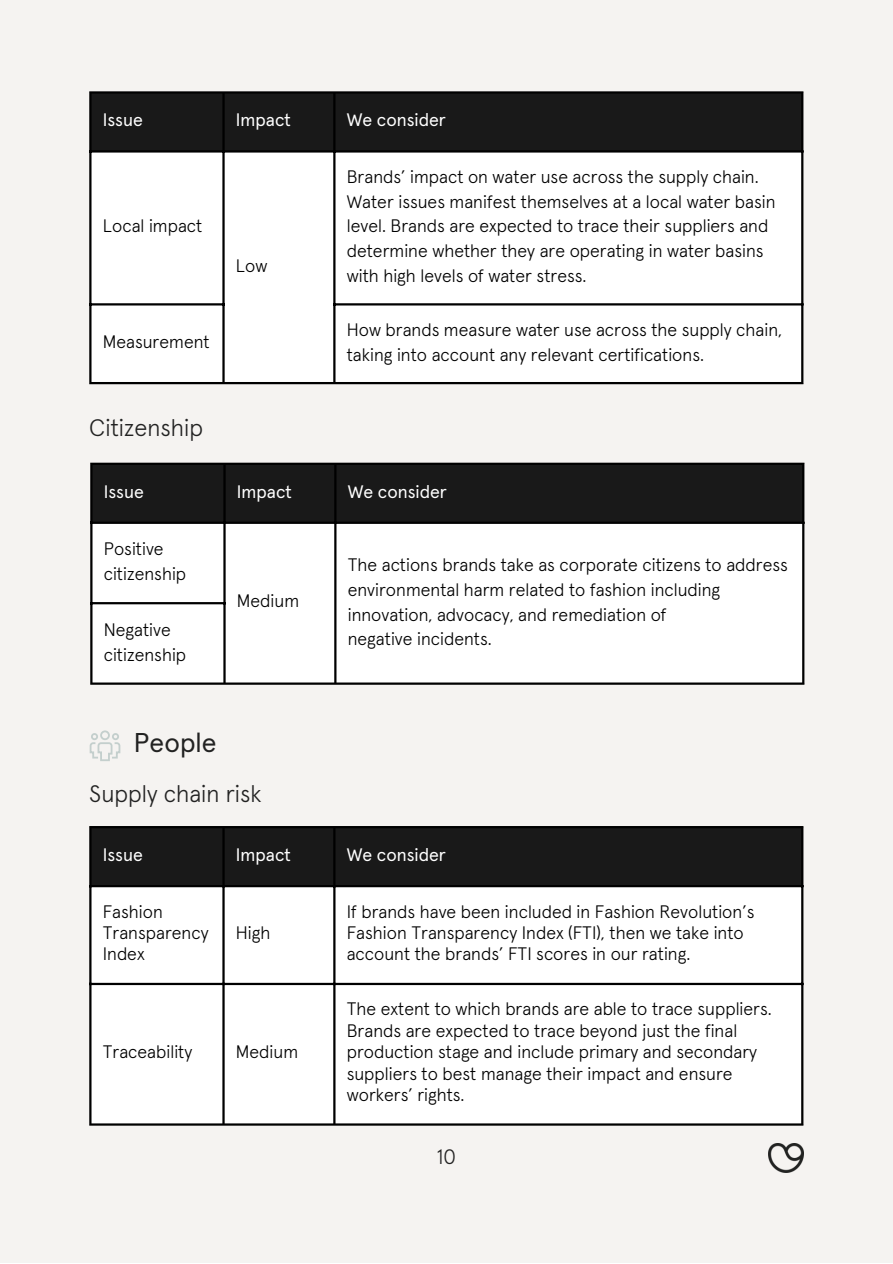
<style>
.page{position:relative;width:893px;height:1264px;background:#fff}
.page>*{position:absolute;margin:0;border:0;box-sizing:border-box;transform-origin:0 0}
.t1{font:27px "Apercu Pro";color:#222}
.t2{font:300 24px "Apercu Pro";color:#222}
.t3{font:300 21px "Apercu Pro";color:#222}
.t4{font:300 18px/24.8px "Apercu Pro";color:#000}
.t5{font:18px "Apercu Pro";color:#fff}
</style>
<div class="page">
<div style="left:0;top:0;width:892px;height:1262px;background:#f5f3f1"></div>
<div style="left:91px;top:828px;width:710px;height:57px;background:#191919"></div>
<div style="left:91px;top:887px;width:710px;height:236px;background:#fff"></div>
<hr style="left:89px;top:828px;width:2px;height:295px;background:#000">
<hr style="left:222px;top:828px;width:3px;height:295px;background:#000">
<hr style="left:333px;top:828px;width:2px;height:295px;background:#000">
<hr style="left:801px;top:828px;width:2px;height:295px;background:#000">
<hr style="left:89px;top:826px;width:714px;height:2px;background:#000">
<hr style="left:89px;top:885px;width:714px;height:2px;background:#000">
<hr style="left:89px;top:982px;width:714px;height:3px;background:#000">
<hr style="left:89px;top:1123px;width:714px;height:2px;background:#000">
<div style="left:91px;top:733px;width:7px;height:7px;border:2px solid #c4cfcd;border-radius:50%"></div>
<div style="left:112px;top:733px;width:7px;height:7px;border:2px solid #c4cfcd;border-radius:50%"></div>
<div style="left:100px;top:730px;width:10px;height:10px;border:2px solid #c4cfcd;border-radius:50%"></div>
<svg style="left:89px;top:742px;width:32px;height:19px"></svg>
<img style="left:768px;top:1143px;width:35px;height:29px">
<div style="left:92px;top:465px;width:710px;height:56px;background:#191919"></div>
<div style="left:92px;top:524px;width:710px;height:158px;background:#fff"></div>
<hr style="left:90px;top:465px;width:2px;height:217px;background:#000">
<hr style="left:223px;top:465px;width:2px;height:217px;background:#000">
<hr style="left:334px;top:465px;width:2px;height:217px;background:#000">
<hr style="left:802px;top:465px;width:2px;height:217px;background:#000">
<hr style="left:90px;top:462px;width:714px;height:3px;background:#000">
<hr style="left:90px;top:521px;width:714px;height:3px;background:#000">
<hr style="left:90px;top:602px;width:135px;height:2px;background:#000">
<hr style="left:90px;top:682px;width:714px;height:2px;background:#000">
<div style="left:91px;top:94px;width:710px;height:56px;background:#191919"></div>
<div style="left:91px;top:152px;width:710px;height:230px;background:#fff"></div>
<hr style="left:89px;top:94px;width:2px;height:288px;background:#000">
<hr style="left:222px;top:94px;width:3px;height:288px;background:#000">
<hr style="left:333px;top:94px;width:2px;height:288px;background:#000">
<hr style="left:801px;top:94px;width:2px;height:288px;background:#000">
<hr style="left:89px;top:91px;width:714px;height:3px;background:#000">
<hr style="left:89px;top:150px;width:714px;height:2px;background:#000">
<hr style="left:89px;top:303px;width:136px;height:2px;background:#000">
<hr style="left:333px;top:303px;width:470px;height:2px;background:#000">
<hr style="left:89px;top:382px;width:714px;height:2px;background:#000">
<p class="t5" style="left:103px;top:112px;width:42px">Issue</p>
<p class="t5" style="left:236px;top:112px;width:56px">Impact</p>
<p class="t5" style="left:347px;top:112px;width:101px">We consider</p>
<p class="t4" style="left:103px;top:215px;width:101px">Local impact</p>
<p class="t4" style="left:103px;top:331px;width:108px">Measurement</p>
<p class="t2" style="left:89px;top:416px;width:115px">Citizenship</p>
<p class="t4" style="left:236px;top:254px;width:33px">Low</p>
<p class="t4" style="left:347px;top:165px;width:430px">Brands’ impact on water use across the supply chain.<br>Water issues manifest themselves at a local water basin level. Brands are expected to trace their suppliers and determine whether they are operating in water basins with high levels of water stress.</p>
<p class="t4" style="left:347px;top:318px;width:437px">How brands measure water use across the supply chain, taking into account any relevant certifications.</p>
<p class="t5" style="left:104px;top:483px;width:42px">Issue</p>
<p class="t5" style="left:237px;top:483px;width:56px">Impact</p>
<p class="t5" style="left:348px;top:483px;width:101px">We consider</p>
<p class="t4" style="left:104px;top:538px;width:84px">Positive citizenship</p>
<p class="t4" style="left:104px;top:618px;width:84px">Negative citizenship</p>
<p class="t4" style="left:237px;top:589px;width:64px">Medium</p>
<p class="t1" style="left:134px;top:730px;width:84px">People</p>
<p class="t2" style="left:89px;top:782px;width:173px">Supply chain risk</p>
<p class="t4" style="left:348px;top:553px;width:441px">The actions brands take as corporate citizens to address environmental harm related to fashion including innovation, advocacy, and remediation of</p>
<p class="t4" style="left:348px;top:627px;width:146px">negative incidents.</p>
<p class="t5" style="left:103px;top:846px;width:42px">Issue</p>
<p class="t5" style="left:236px;top:846px;width:56px">Impact</p>
<p class="t5" style="left:347px;top:846px;width:101px">We consider</p>
<p class="t4" style="left:103px;top:901px;width:107px;line-height:21.3px">Fashion<br>Transparency<br>Index</p>
<p class="t4" style="left:236px;top:921px;width:36px">High</p>
<p class="t4" style="left:103px;top:1040px;width:91px">Traceability</p>
<p class="t4" style="left:236px;top:1040px;width:64px">Medium</p>
<p class="t4" style="left:347px;top:901px;width:409px;line-height:21.3px">If brands have been included in Fashion Revolution’s<br>Fashion Transparency Index (FTI), then we take into account the brands’ FTI scores in our rating.</p>
<p class="t4" style="left:347px;top:999px;width:426px;line-height:21.3px">The extent to which brands are able to trace suppliers.<br>Brands are expected to trace beyond just the final production stage and include primary and secondary suppliers to best manage their impact and ensure workers’ rights.</p>
<p class="t3" style="left:436px;top:1147px;width:21px">10</p>
</div>
